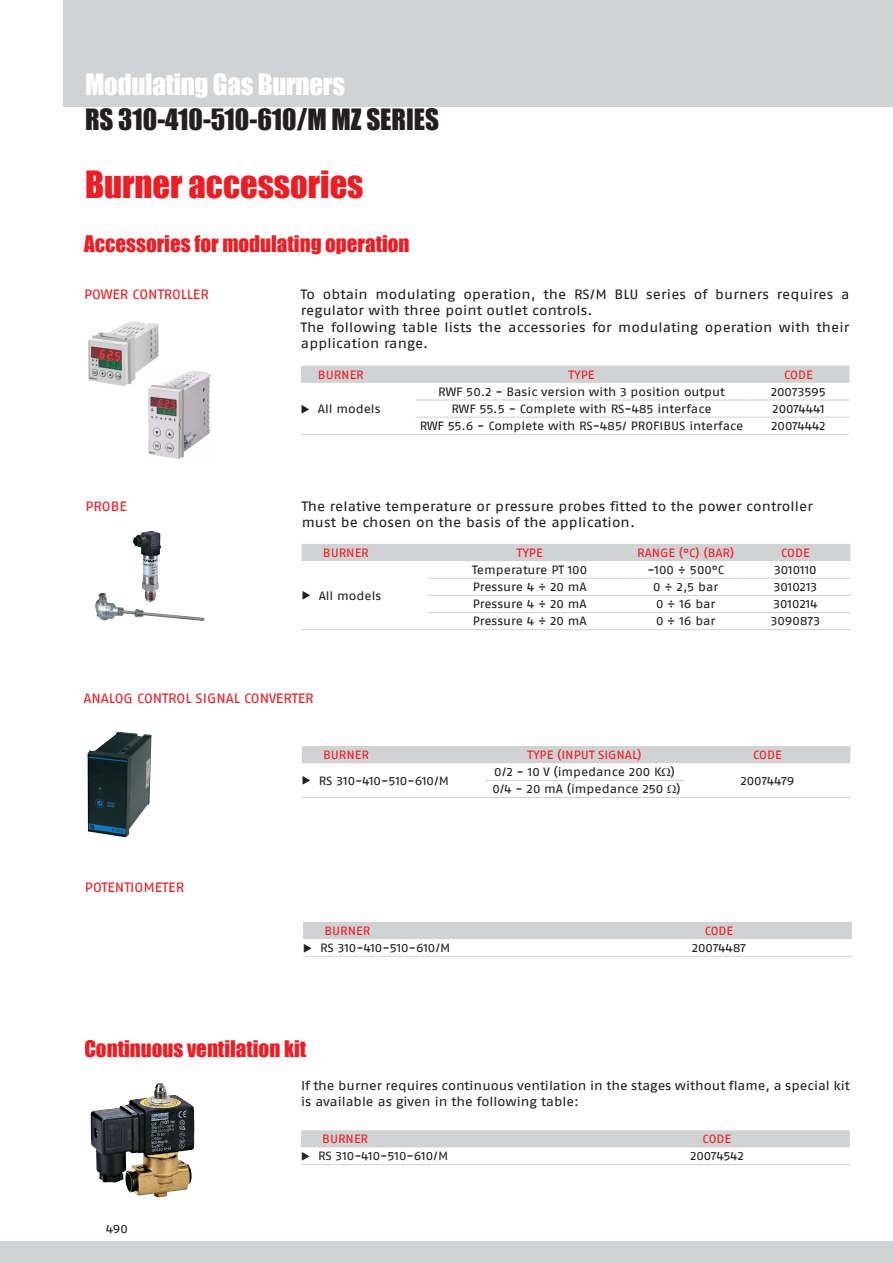
<style>
.page{position:relative;width:893px;height:1263px;background:#fff}
.page>*{position:absolute;margin:0;border:0;box-sizing:border-box;transform-origin:0 0}
.SOTTOtitolo{font:34.5px "Impact";color:#ee1d23}
.NOME_prodotto_grigio{font:27px "Impact";color:#231f20}
.TITOLO{font:27px "Impact";letter-spacing:-.01em;color:#fff}
.ARGOMENTI{font:21px "Impact";color:#ee1d23}
.TESTO{font:13.5px/16.5px "Fago Ex Lf";letter-spacing:.01em;color:#231f20}
.TESTATA_tabella_Acce{font:13.5px "Fago Ex Lf";color:#ee1d23}
.ARGOMENTI-2{font:13.5px "Fago Ex Lf";color:#ee1d23}
.TESTI_Accessori{font:12.75px/16.5px "Fago Ex Lf";color:#231f20}
.TESTI_tabella_Access{font:12px "Fago Ex Lf";color:#231f20}
.TESTATA_tabella_Acce-2{font:12px "Fago Ex Lf";color:#ee1d23}
</style>
<div class="page">
<div style="left:64px;top:0;width:829px;height:106px;background:#d1d2d4"></div>
<div style="left:0;top:1242px;width:893px;height:21px;background:#d1d2d4"></div>
<div style="left:302px;top:544px;width:548px;height:17px;background:#d1d2d4"></div>
<hr style="left:428px;top:578px;width:203px;height:1px;background:#d1d2d4">
<hr style="left:631px;top:578px;width:110px;height:1px;background:#d1d2d4">
<hr style="left:741px;top:578px;width:109px;height:1px;background:#d1d2d4">
<hr style="left:428px;top:595px;width:203px;height:1px;background:#d1d2d4">
<hr style="left:631px;top:595px;width:110px;height:1px;background:#d1d2d4">
<hr style="left:741px;top:595px;width:109px;height:1px;background:#d1d2d4">
<hr style="left:428px;top:612px;width:203px;height:1px;background:#d1d2d4">
<hr style="left:631px;top:612px;width:110px;height:1px;background:#d1d2d4">
<hr style="left:741px;top:612px;width:109px;height:1px;background:#d1d2d4">
<svg style="left:302px;top:629px;width:17px;height:1px"></svg>
<hr style="left:319px;top:629px;width:109px;height:1px;background:#d1d2d4">
<hr style="left:428px;top:629px;width:203px;height:1px;background:#d1d2d4">
<hr style="left:631px;top:629px;width:110px;height:1px;background:#d1d2d4">
<hr style="left:741px;top:629px;width:109px;height:1px;background:#d1d2d4">
<img style="left:133px;top:531px;width:28px;height:62px">
<img style="left:95px;top:593px;width:110px;height:28px">
<img style="left:88px;top:731px;width:63px;height:106px">
<img style="left:91px;top:1083px;width:103px;height:114px">
<img style="left:88px;top:321px;width:71px;height:65px">
<div style="left:301px;top:366px;width:548px;height:17px;background:#d1d2d4"></div>
<hr style="left:416px;top:400px;width:336px;height:1px;background:#d1d2d4">
<hr style="left:752px;top:400px;width:97px;height:1px;background:#d1d2d4">
<hr style="left:416px;top:417px;width:336px;height:1px;background:#d1d2d4">
<hr style="left:752px;top:417px;width:97px;height:1px;background:#d1d2d4">
<svg style="left:301px;top:434px;width:17px;height:1px"></svg>
<hr style="left:318px;top:434px;width:98px;height:1px;background:#d1d2d4">
<hr style="left:416px;top:434px;width:336px;height:1px;background:#d1d2d4">
<hr style="left:752px;top:434px;width:97px;height:1px;background:#d1d2d4">
<img style="left:148px;top:370px;width:63px;height:89px">
<svg style="left:302px;top:746px;width:548px;height:52px"></svg>
<svg style="left:303px;top:922px;width:549px;height:35px"></svg>
<svg style="left:301px;top:1130px;width:549px;height:35px"></svg>
<p class="TITOLO" style="left:85px;top:64px;width:262px">Modulating Gas Burners</p>
<p class="NOME_prodotto_grigio" style="left:85px;top:98px;width:355px">RS 310-410-510-610/M MZ SERIES</p>
<p class="SOTTOtitolo" style="left:85px;top:158px;width:280px">Burner accessories</p>
<p class="ARGOMENTI" style="left:84px;top:227px;width:327px">Accessories for modulating operation</p>
<p class="TESTO" style="left:301px;top:286px;width:550px">To obtain modulating operation, the RS/M BLU series of burners requires a regulator with three point outlet controls.</p>
<p class="TESTO" style="left:301px;top:319px;width:550px">The following table lists the accessories for modulating operation with their application range.</p>
<p class="ARGOMENTI-2" style="left:84px;top:286px;width:126px">POWER CONTROLLER</p>
<p class="ARGOMENTI-2" style="left:85px;top:498px;width:43px">PROBE</p>
<p class="TESTATA_tabella_Acce-2" style="left:318px;top:367px;width:47px">BURNER</p>
<p class="TESTATA_tabella_Acce-2" style="left:569px;top:367px;width:27px">TYPE</p>
<p class="TESTATA_tabella_Acce-2" style="left:784px;top:367px;width:30px">CODE</p>
<p class="TESTI_tabella_Access" style="left:318px;top:402px;width:64px">All models</p>
<p class="TESTI_tabella_Access" style="left:438px;top:384px;width:288px">RWF 50.2 - Basic version with 3 position output</p>
<p class="TESTI_tabella_Access" style="left:771px;top:384px;width:57px">20073595</p>
<p class="TESTI_tabella_Access" style="left:451px;top:402px;width:262px">RWF 55.5 - Complete with RS-485 interface</p>
<p class="TESTI_tabella_Access" style="left:772px;top:402px;width:54px">20074441</p>
<p class="TESTI_tabella_Access" style="left:420px;top:419px;width:325px">RWF 55.6 - Complete with RS-485/ PROFIBUS interface</p>
<p class="TESTI_tabella_Access" style="left:771px;top:419px;width:56px">20074442</p>
<p class="TESTO" style="left:302px;top:498px;width:513px">The relative temperature or pressure probes fitted to the power controller must be chosen on the basis of the application.</p>
<p class="TESTATA_tabella_Acce-2" style="left:323px;top:545px;width:47px">BURNER</p>
<p class="TESTATA_tabella_Acce-2" style="left:517px;top:545px;width:27px">TYPE</p>
<p class="TESTATA_tabella_Acce-2" style="left:637px;top:545px;width:99px">RANGE (°C) (BAR)</p>
<p class="TESTATA_tabella_Acce-2" style="left:781px;top:545px;width:30px">CODE</p>
<p class="TESTI_tabella_Access" style="left:319px;top:588px;width:64px">All models</p>
<p class="TESTI_tabella_Access" style="left:472px;top:563px;width:116px">Temperature PT 100</p>
<p class="TESTI_tabella_Access" style="left:648px;top:563px;width:78px">-100 ÷ 500°C</p>
<p class="TESTI_tabella_Access" style="left:774px;top:563px;width:44px">3010110</p>
<p class="TESTI_tabella_Access" style="left:473px;top:580px;width:115px">Pressure 4 ÷ 20 mA</p>
<p class="TESTI_tabella_Access" style="left:653px;top:580px;width:67px">0 ÷ 2,5 bar</p>
<p class="TESTI_tabella_Access" style="left:774px;top:580px;width:45px">3010213</p>
<p class="TESTI_tabella_Access" style="left:473px;top:597px;width:115px">Pressure 4 ÷ 20 mA</p>
<p class="TESTI_tabella_Access" style="left:656px;top:597px;width:61px">0 ÷ 16 bar</p>
<p class="TESTI_tabella_Access" style="left:773px;top:597px;width:45px">3010214</p>
<p class="TESTI_tabella_Access" style="left:473px;top:614px;width:115px">Pressure 4 ÷ 20 mA</p>
<p class="TESTI_tabella_Access" style="left:656px;top:614px;width:61px">0 ÷ 16 bar</p>
<p class="TESTI_tabella_Access" style="left:771px;top:614px;width:51px">3090873</p>
<p class="TESTATA_tabella_Acce" style="left:84px;top:690px;width:231px">ANALOG CONTROL SIGNAL CONVERTER</p>
<p class="TESTATA_tabella_Acce" style="left:85px;top:879px;width:101px">POTENTIOMETER</p>
<p class="TESTATA_tabella_Acce-2" style="left:323px;top:748px;width:47px">BURNER</p>
<p class="TESTATA_tabella_Acce-2" style="left:527px;top:748px;width:116px">TYPE (INPUT SIGNAL)</p>
<p class="TESTATA_tabella_Acce-2" style="left:753px;top:748px;width:30px">CODE</p>
<p class="TESTI_tabella_Access" style="left:319px;top:773px;width:132px">RS 310-410-510-610/M</p>
<p class="TESTI_tabella_Access" style="left:494px;top:765px;width:182px">0/2 - 10 V (impedance 200 K )</p>
<p class="TESTI_tabella_Access" style="left:740px;top:773px;width:55px">20074479</p>
<p class="TESTI_tabella_Access" style="left:492px;top:782px;width:190px">0/4 - 20 mA (impedance 250 )</p>
<p class="TESTATA_tabella_Acce-2" style="left:324px;top:923px;width:47px">BURNER</p>
<p class="TESTATA_tabella_Acce-2" style="left:705px;top:923px;width:30px">CODE</p>
<p class="TESTI_tabella_Access" style="left:320px;top:941px;width:132px">RS 310-410-510-610/M</p>
<p class="TESTI_tabella_Access" style="left:692px;top:941px;width:56px">20074487</p>
<p class="ARGOMENTI" style="left:84px;top:1033px;width:223px">Continuous ventilation kit</p>
<p class="TESTI_Accessori" style="left:301px;top:1077px;width:550px">If the burner requires continuous ventilation in the stages without flame, a special kit is available as given in the following table:</p>
<p class="TESTATA_tabella_Acce-2" style="left:322px;top:1132px;width:47px">BURNER</p>
<p class="TESTATA_tabella_Acce-2" style="left:703px;top:1132px;width:30px">CODE</p>
<p class="TESTI_tabella_Access" style="left:318px;top:1149px;width:132px">RS 310-410-510-610/M</p>
<p class="TESTI_tabella_Access" style="left:690px;top:1149px;width:55px">20074542</p>
<p class="TESTI_tabella_Access" style="left:106px;top:1222px;width:23px">490</p>
</div>
